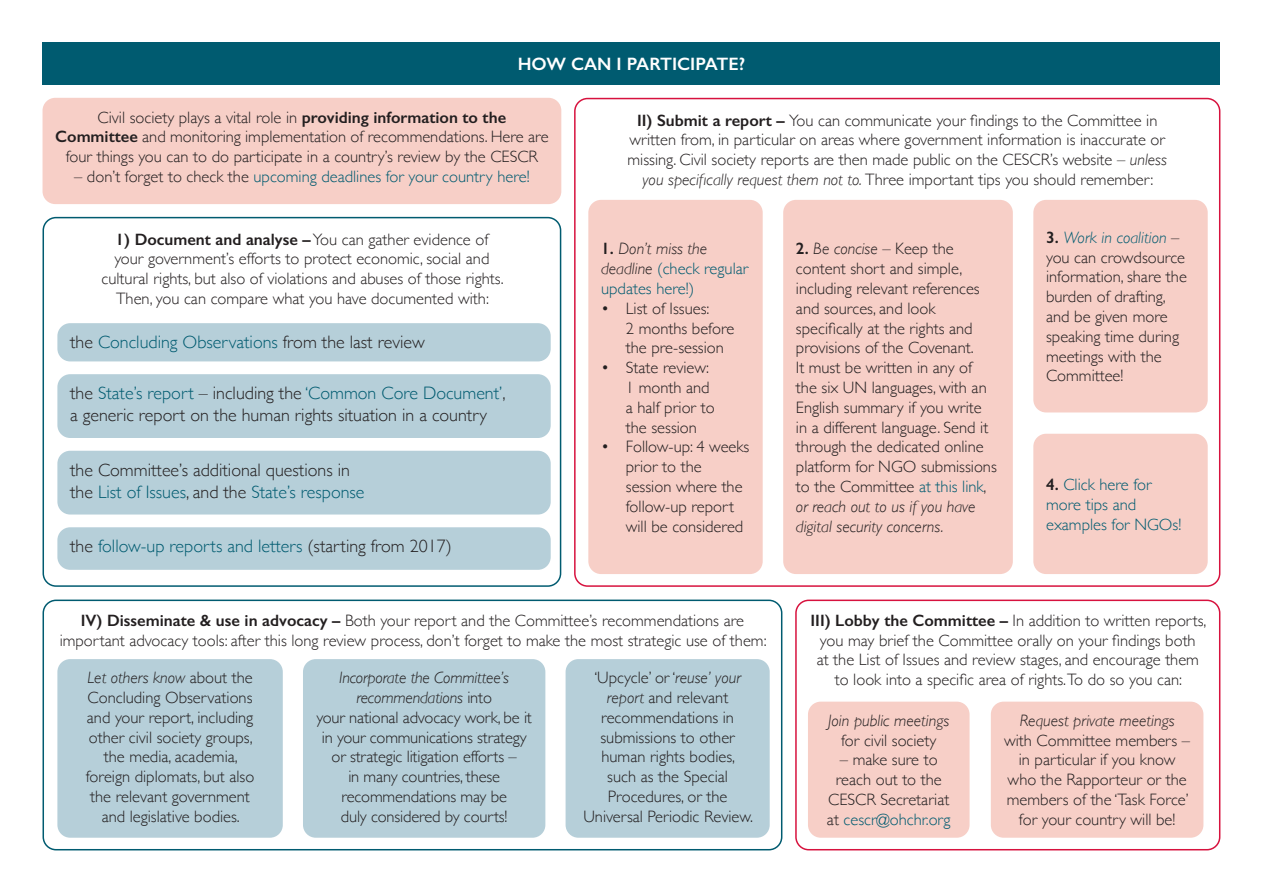
<style>
.page{position:relative;width:1263px;height:893px;background:#fff}
.page>*{position:absolute;margin:0;border:0;box-sizing:border-box;transform-origin:0 0}
.t1{font:300 18px/21.6px "Gill Sans";color:#231f20}
.t2{font:300 18px "Gill Sans";color:#005b70}
.t3{font:600 18px "Gill Sans";color:#fff}
.t4{font:300 16.5px/19.8px "Gill Sans";color:#231f20;text-align:center}
.t5{font:300 16.5px/19.8px "Gill Sans";color:#005b70}
.t6{font:italic 300 16.5px "Gill Sans";color:#231f20}
.s1{font-weight:600}
.s2{color:#231f20}
.s3{color:#005b70}
.s4{font-style:italic}
.s5{font-weight:600;color:#231f20}
.s6{font-style:italic;color:#231f20}
.s7{font-style:italic;color:#005b70}
</style>
<div class="page">
<div style="left:43px;top:43px;width:1177px;height:42px;background:#005b70"></div>
<div style="left:43px;top:98px;width:518px;height:106px;background:#f7cfc7;border-radius:13px"></div>
<div style="left:43px;top:217px;width:518px;height:370px;border:2px solid #005b70;border-radius:13px"></div>
<div style="left:57px;top:323px;width:494px;height:38px;background:#b6cfd9;border-radius:13px"></div>
<div style="left:57px;top:374px;width:494px;height:64px;background:#b6cfd9;border-radius:13px"></div>
<div style="left:57px;top:451px;width:494px;height:63px;background:#b6cfd9;border-radius:13px"></div>
<div style="left:57px;top:527px;width:494px;height:43px;background:#b6cfd9;border-radius:13px"></div>
<div style="left:43px;top:600px;width:739px;height:250px;border:2px solid #005b70;border-radius:13px"></div>
<div style="left:57px;top:659px;width:226px;height:179px;background:#b6cfd9;border-radius:13px"></div>
<div style="left:303px;top:659px;width:242px;height:179px;background:#b6cfd9;border-radius:13px"></div>
<div style="left:566px;top:659px;width:204px;height:179px;background:#b6cfd9;border-radius:13px"></div>
<div style="left:795px;top:600px;width:425px;height:250px;border:2px solid #d7123e;border-radius:13px"></div>
<div style="left:808px;top:702px;width:161px;height:136px;background:#f7cfc7;border-radius:13px"></div>
<div style="left:991px;top:702px;width:212px;height:136px;background:#f7cfc7;border-radius:13px"></div>
<div style="left:574px;top:98px;width:646px;height:489px;border:2px solid #d7123e;border-radius:13px"></div>
<div style="left:588px;top:200px;width:175px;height:374px;background:#f7cfc7;border-radius:13px"></div>
<div style="left:783px;top:200px;width:230px;height:374px;background:#f7cfc7;border-radius:13px"></div>
<div style="left:1033px;top:200px;width:175px;height:212px;background:#f7cfc7;border-radius:13px"></div>
<div style="left:1033px;top:434px;width:175px;height:140px;background:#f7cfc7;border-radius:13px"></div>
<p class="t3" style="left:518px;top:53px;width:229px">HOW CAN I PARTICIPATE?</p>
<p class="t4" style="left:55px;top:106px;width:495px">Civil society plays a vital role in <span class="s1">providing information to the<br>Committee</span> and monitoring implementation of recommendations. Here are four things you can to do participate in a country’s review by the CESCR</p>
<p class="t5" style="left:74px;top:166px;width:457px"><span class="s2">– don’t forget to check the</span> upcoming deadlines for your country here!</p>
<p class="t4" style="left:102px;top:229px;width:403px"><span class="s1">1) Document and analyse –</span> You can gather evidence of your government’s efforts to protect economic, social and cultural rights, but also of violations and abuses of those rights.<br>Then, you can compare what you have documented with:</p>
<p class="t2" style="left:70px;top:328px;width:356px"><span class="s2">the</span> Concluding Observations <span class="s2">from the last review</span></p>
<p class="t1" style="left:70px;top:382px;width:437px">the <span class="s3">State’s report</span> – including the <span class="s3">‘Common Core Document’</span>, a generic report on the human rights situation in a country</p>
<p class="t1" style="left:70px;top:458px;width:296px">the Committee’s additional questions in the <span class="s3">List of Issues</span>, and the <span class="s3">State’s response</span></p>
<p class="t2" style="left:70px;top:532px;width:383px"><span class="s2">the</span> follow-up reports and letters <span class="s2">(starting from 2017)</span></p>
<p class="t4" style="left:628px;top:109px;width:541px"><span class="s1">II) Submit a report –</span> You can communicate your findings to the Committee in written from, in particular on areas where government information is inaccurate or missing. Civil society reports are then made public on the CESCR’s website – <span class="s4">unless you specifically request them not to.</span> Three important tips you should remember:</p>
<p class="t5" style="left:601px;top:238px;width:149px"><span class="s5">1.</span> <span class="s6">Don’t miss the deadline</span> (check regular updates here!)</p>
<p class="t4" style="left:626px;top:298px;width:110px;text-align:left;text-indent:-25px">• List of Issues:<br>2 months before the pre-session</p>
<p class="t4" style="left:626px;top:357px;width:90px;text-align:left;text-indent:-25px">• State review:<br>1 month and a half prior to the session</p>
<p class="t4" style="left:626px;top:436px;width:125px;text-align:left;text-indent:-25px">• Follow-up: 4 weeks prior to the session where the follow-up report will be considered</p>
<p class="t4" style="left:796px;top:238px;width:202px;text-align:left"><span class="s1">2.</span> <span class="s4">Be concise</span> – Keep the content short and simple, including relevant references and sources, and look specifically at the rights and provisions of the Covenant.<br>It must be written in any of the six UN languages, with an<br>English summary if you write in a different language. Send it through the dedicated online platform for NGO submissions to the Committee <span class="s3">at this link</span>, <span class="s4">or reach out to us if you have digital security concerns.</span></p>
<p class="t4" style="left:1046px;top:227px;width:142px;text-align:left"><span class="s1">3.</span> <span class="s7">Work in coalition</span> – you can crowdsource information, share the burden of drafting, and be given more speaking time during meetings with the<br>Committee!</p>
<p class="t5" style="left:1046px;top:474px;width:137px"><span class="s5">4.</span> Click here for more tips and examples for NGOs!</p>
<p class="t4" style="left:60px;top:610px;width:708px"><span class="s1">IV) Disseminate &amp; use in advocacy –</span> Both your report and the Committee’s recommendations are important advocacy tools: after this long review process, don’t forget to make the most strategic use of them:</p>
<p class="t4" style="left:86px;top:667px;width:170px"><span class="s4">Let others know</span> about the<br>Concluding Observations and your report, including other civil society groups, the media, academia, foreign diplomats, but also the relevant government and legislative bodies.</p>
<p class="t4" style="left:316px;top:667px;width:217px"><span class="s4">Incorporate the Committee’s recommendations</span> into<br>your national advocacy work, be it in your communications strategy or strategic litigation efforts –<br>in many countries, these recommendations may be<br>duly considered by courts!</p>
<p class="t4" style="left:583px;top:667px;width:171px">‘Upcycle’ or ‘<span class="s4">reuse’ your report</span> and relevant recommendations in submissions to other human rights bodies,<br>such as the Special<br>Procedures, or the<br>Universal Periodic Review.</p>
<p class="t4" style="left:810px;top:610px;width:397px"><span class="s1">III) Lobby the Committee –</span> In addition to written reports, you may brief the Committee orally on your findings both<br>at the List of Issues and review stages, and encourage them to look into a specific area of rights.To do so you can:</p>
<p class="t6" style="left:828px;top:711px;width:122px">Join public meetings</p>
<p class="t4" style="left:841px;top:729px;width:97px">for civil society</p>
<p class="t4" style="left:827px;top:749px;width:125px">– make sure to reach out to the<br>CESCR Secretariat at <span class="s3">cescr@ohchr.org</span></p>
<p class="t6" style="left:1020px;top:711px;width:156px">Request private meetings</p>
<p class="t4" style="left:1004px;top:729px;width:187px">with Committee members – in particular if you know who the Rapporteur or the members of the ‘Task Force’ for your country will be!</p>
</div>
